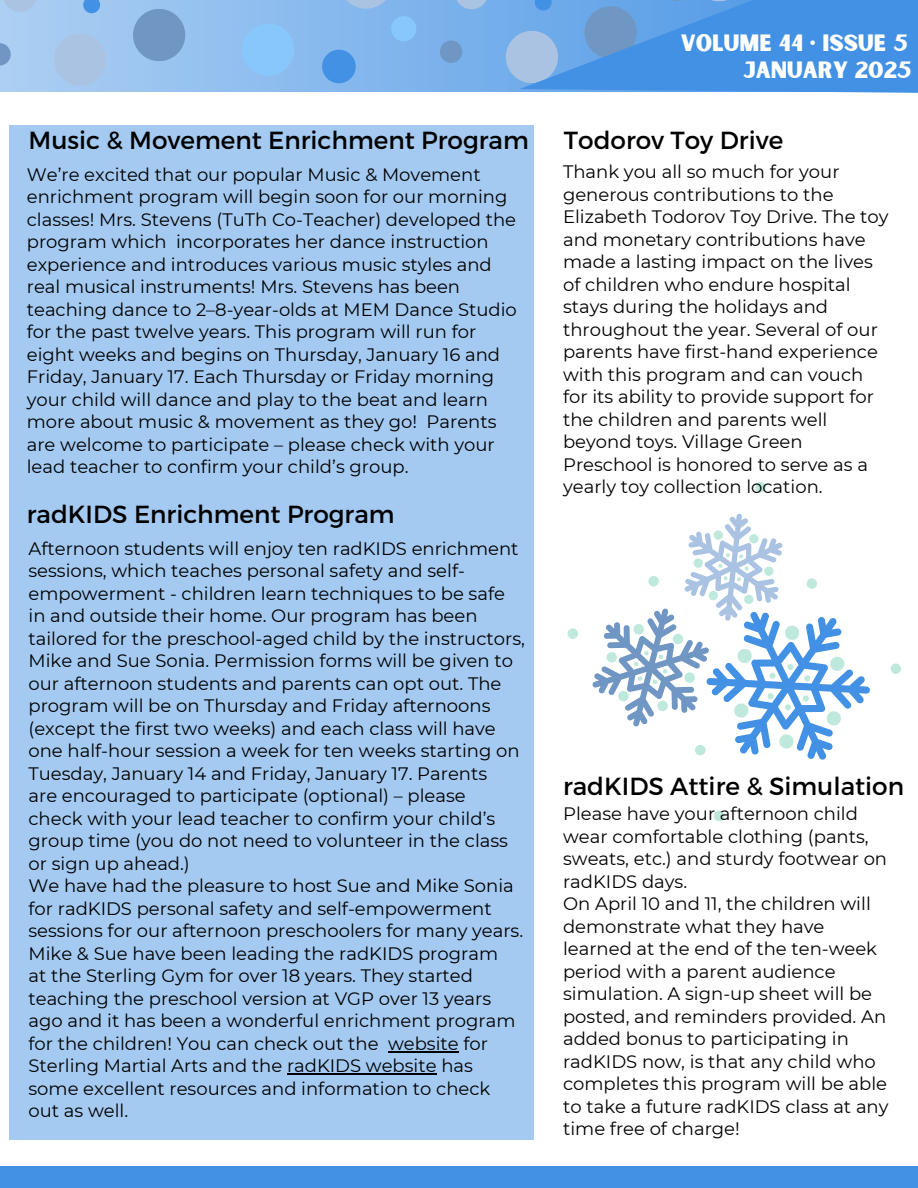
<style>
.page{position:relative;width:918px;height:1188px;background:#fff}
.page>*{position:absolute;margin:0;border:0;box-sizing:border-box;transform-origin:0 0}
.t1{font:24.75px "Montserrat";color:#000}
.t2{font:22.5px/27px "Sunborn Sans One";color:#fefefe;text-align:right}
.t3{font:18px/22.5px "Montserrat";color:#000}
</style>
<div class="page">
<svg style="left:0;top:0;width:505px;height:92px;background:#8ebdee"></svg>
<div style="left:0;top:1166px;width:918px;height:22px;background:#4291e4"></div>
<svg style="left:455px;top:0;width:34px;height:10px"></svg>
<svg style="left:440px;top:40px;width:23px;height:23px"></svg>
<svg style="left:54px;top:33px;width:53px;height:53px;background:#a9c4e6"></svg>
<svg style="left:3px;top:0;width:34px;height:12px"></svg>
<svg style="left:133px;top:8px;width:53px;height:54px;background:#7aa1ce"></svg>
<svg style="left:0;top:43px;width:11px;height:23px"></svg>
<svg style="left:83px;top:0;width:17px;height:13px"></svg>
<svg style="left:322px;top:50px;width:34px;height:33px"></svg>
<svg style="left:339px;top:0;width:54px;height:9px"></svg>
<svg style="left:242px;top:24px;width:52px;height:52px;background:#88c4f9"></svg>
<svg style="left:391px;top:16px;width:25px;height:25px"></svg>
<svg style="left:505px;top:0;width:413px;height:93px;background:#5499e3"></svg>
<div style="left:9px;top:126px;width:525px;height:1014px;background:#a4caf2"></div>
<svg style="left:567px;top:482px;width:334px;height:340px"></svg>
<hr style="left:388px;top:1051px;width:71px;height:1px;background:#000">
<hr style="left:287px;top:1074px;width:150px;height:1px;background:#000">
<p class="t1" style="left:29px;top:124px;width:502px">Music &amp; Movement Enrichment Program</p>
<p class="t3" style="left:27px;top:163px;width:492px">We’re excited that our popular Music &amp; Movement enrichment program will begin soon for our morning classes! Mrs. Stevens (TuTh Co-Teacher) developed the program which incorporates her dance instruction experience and introduces various music styles and real musical instruments! Mrs. Stevens has been teaching dance to 2–8-year-olds at MEM Dance Studio for the past twelve years. This program will run for eight weeks and begins on Thursday, January 16 and Friday, January 17. Each Thursday or Friday morning your child will dance and play to the beat and learn more about music &amp; movement as they go! Parents are welcome to participate – please check with your lead teacher to confirm your child’s group.</p>
<h1 class="t1" style="left:27px;top:498px;width:369px">radKIDS Enrichment Program</h1>
<p class="t3" style="left:29px;top:537px;width:498px">Afternoon students will enjoy ten radKIDS enrichment sessions, which teaches personal safety and self&shy;empowerment - children learn techniques to be safe in and outside their home. Our program has been tailored for the preschool-aged child by the instructors, Mike and Sue Sonia. Permission forms will be given to our afternoon students and parents can opt out. The program will be on Thursday and Friday afternoons (except the first two weeks) and each class will have one half-hour session a week for ten weeks starting on Tuesday, January 14 and Friday, January 17. Parents<br>are encouraged to participate (optional) – please<br>check with your lead teacher to confirm your child’s group time (you do not need to volunteer in the class or sign up ahead.)</p>
<p class="t3" style="left:29px;top:875px;width:496px">We have had the pleasure to host Sue and Mike Sonia for radKIDS personal safety and self-empowerment sessions for our afternoon preschoolers for many years.<br>Mike &amp; Sue have been leading the radKIDS program<br>at the Sterling Gym for over 18 years. They started teaching the preschool version at VGP over 13 years ago and it has been a wonderful enrichment program for the children! You can check out the website for Sterling Martial Arts and the radKIDS website has some excellent resources and information to check out as well.</p>
<p class="t2" style="left:681px;top:31px;width:232px">VOLUME 44 • ISSUE 5<br>JANUARY 2025</p>
<p class="t1" style="left:564px;top:124px;width:221px">Todorov Toy Drive</p>
<h1 class="t3" style="left:563px;top:161px;width:327px">Thank you all so much for your generous contributions to the<br>Elizabeth Todorov Toy Drive. The toy and monetary contributions have made a lasting impact on the lives of children who endure hospital stays during the holidays and throughout the year. Several of our parents have first-hand experience with this program and can vouch for its ability to provide support for the children and parents well beyond toys. Village Green<br>Preschool is honored to serve as a yearly toy collection location.</h1>
<h1 class="t1" style="left:563px;top:770px;width:343px">radKIDS Attire &amp; Simulation</h1>
<h1 class="t3" style="left:563px;top:803px;width:326px">Please have your afternoon child wear comfortable clothing (pants, sweats, etc.) and sturdy footwear on radKIDS days.</h1>
<p class="t3" style="left:563px;top:893px;width:327px">On April 10 and 11, the children will demonstrate what they have learned at the end of the ten-week period with a parent audience simulation. A sign-up sheet will be posted, and reminders provided. An added bonus to participating in radKIDS now, is that any child who completes this program will be able to take a future radKIDS class at any time free of charge!</p>
</div>
